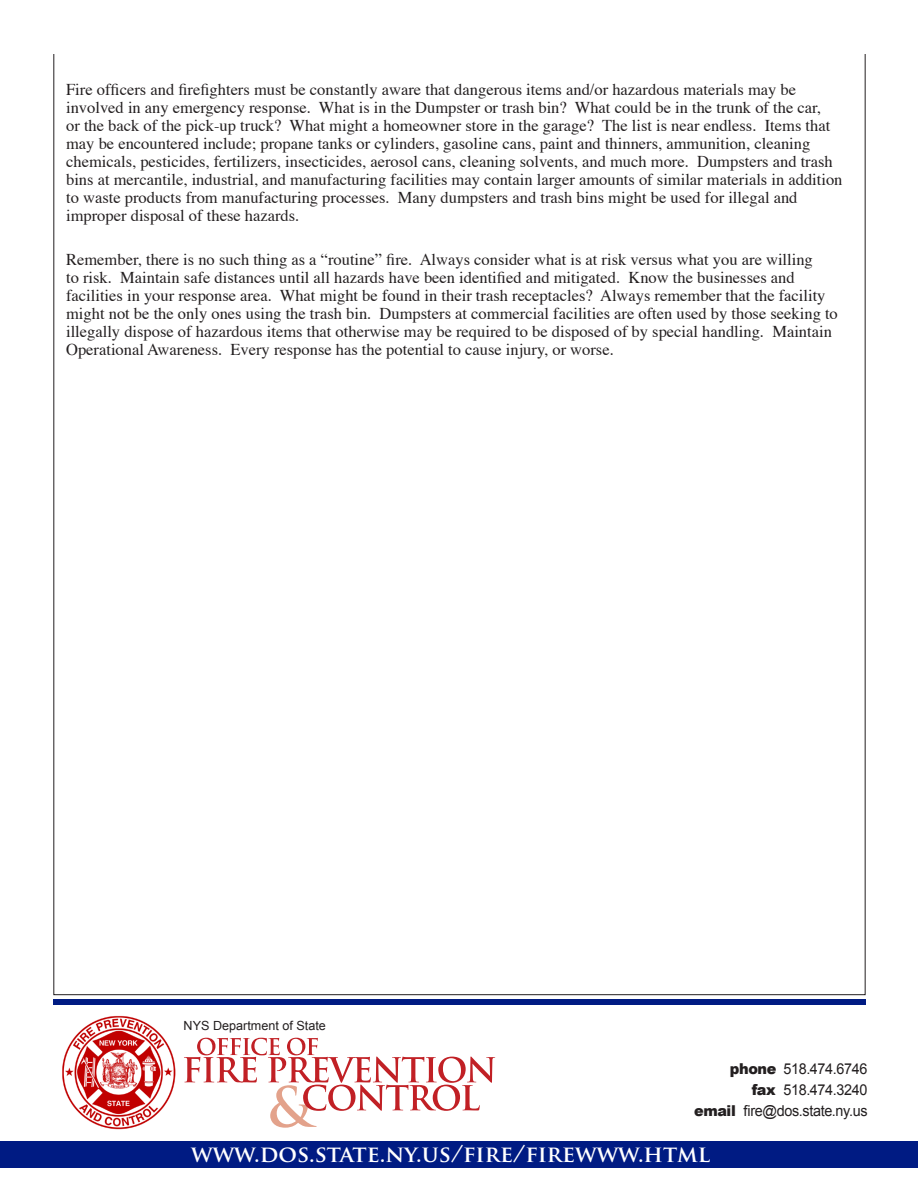
<style>
.page{position:relative;width:918px;height:1188px;background:#fff}
.page>*{position:absolute;margin:0;border:0;box-sizing:border-box;transform-origin:0 0}
.t1{font:700 22.5px "Trajan Pro";color:#fff}
.t2{font:16.5px/18px "Times";color:#231f20}
.t3{font:15px/21px "Arial";letter-spacing:-.025em;color:#231f20;text-align:right;scale:.96 1}
.t4{font:12.6px "Arial";color:#231f20}
.s1{font-weight:900}
</style>
<div class="page">
<div style="left:53px;top:999px;width:813px;height:6px;background:#001b83"></div>
<svg style="left:184px;top:1038px;width:311px;height:90px"></svg>
<img style="left:62px;top:1015px;width:114px;height:115px">
<div style="left:0;top:1142px;width:918px;height:26px;background:#001b83"></div>
<p class="t2" style="left:66px;top:81px;width:778px">Fire officers and firefighters must be constantly aware that dangerous items and/or hazardous materials may be involved in any emergency response. What is in the Dumpster or trash bin? What could be in the trunk of the car,<br>or the back of the pick-up truck? What might a homeowner store in the garage? The list is near endless. Items that may be encountered include; propane tanks or cylinders, gasoline cans, paint and thinners, ammunition, cleaning chemicals, pesticides, fertilizers, insecticides, aerosol cans, cleaning solvents, and much more. Dumpsters and trash bins at mercantile, industrial, and manufacturing facilities may contain larger amounts of similar materials in addition to waste products from manufacturing processes. Many dumpsters and trash bins might be used for illegal and improper disposal of these hazards.</p>
<p class="t2" style="left:66px;top:252px;width:773px">Remember, there is no such thing as a “routine” fire. Always consider what is at risk versus what you are willing<br>to risk. Maintain safe distances until all hazards have been identified and mitigated. Know the businesses and facilities in your response area. What might be found in their trash receptacles? Always remember that the facility might not be the only ones using the trash bin. Dumpsters at commercial facilities are often used by those seeking to illegally dispose of hazardous items that otherwise may be required to be disposed of by special handling. Maintain Operational Awareness. Every response has the potential to cause injury, or worse.</p>
<p class="t4" style="left:184px;top:1018px;width:144px">NYS Department of State</p>
<p class="t3" style="left:694px;top:1058px;width:182px"><span class="s1">phone</span> 518.474.6746<br><span class="s1">fax</span> 518.474.3240<br><span class="s1">email</span> fire@dos.state.ny.us</p>
<h1 class="t1" style="left:191px;top:1140px;width:520px">WWW.DOS.STATE.NY.US/FIRE/FIREWWW.HTML</h1>
</div>
